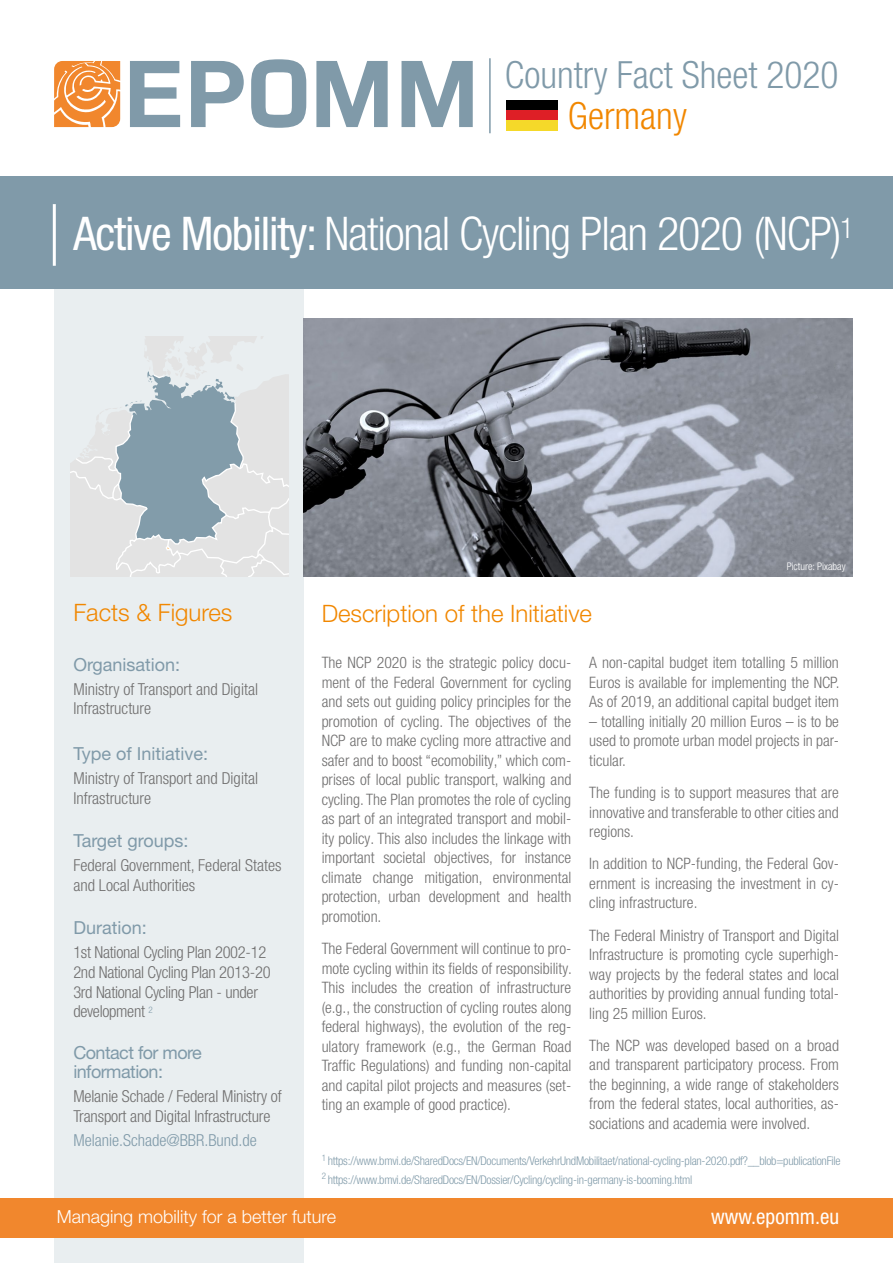
<style>
.page{position:relative;width:893px;height:1263px;background:#fff}
.page>*{position:absolute;margin:0;border:0;box-sizing:border-box;transform-origin:0 0}
.t1{font:300 condensed 46.5px "Helvetica Neue LT Pro";letter-spacing:-.025em;color:#fff}
.t2{font:300 condensed 37.5px "Helvetica Neue LT Pro";color:#809aa9}
.t3{font:300 condensed 37.5px "Helvetica Neue LT Pro";color:#f18700}
.t4{font:300 24px "Helvetica Neue LT Pro";color:#f18700}
.t5{font:condensed 21px "Helvetica Neue LT Pro";color:#fff}
.t6{font:18px "Helvetica Neue LT Pro";color:#809aa9}
.t7{font:300 18px "Helvetica Neue LT Pro";color:#fff}
.t8{font:18px/19.5px "Helvetica Neue LT Pro";letter-spacing:-.03em;color:#809aa9}
.t9{font:300 condensed 16.5px/19.8px "Helvetica Neue LT Pro";letter-spacing:-.01em;color:#706f6f}
.t10{font:300 condensed 16.5px "Helvetica Neue LT Pro";color:#809aa9}
.t11{font:300 condensed 15.75px/19.5px "Helvetica Neue LT Pro";color:#706f6f;text-align:justify}
.t12{font:300 condensed 12px/18.6px "Helvetica Neue LT Pro";letter-spacing:-.02em;color:#829caa}
.t13{font:300 condensed 10.5px "Helvetica Neue LT Pro";color:#fff}
.s1{font-weight:400}
</style>
<div class="page">
<div style="left:54px;top:281px;width:250px;height:982px;background:#e9eef0"></div>
<div style="left:0;top:176px;width:893px;height:113px;background:#809aa9"></div>
<div style="left:0;top:1198px;width:893px;height:39px;background:#f1872d"></div>
<svg style="left:130px;top:61px;width:50px;height:66px"></svg>
<svg style="left:191px;top:61px;width:53px;height:66px"></svg>
<svg style="left:251px;top:59px;width:55px;height:69px"></svg>
<svg style="left:316px;top:61px;width:72px;height:66px"></svg>
<svg style="left:402px;top:61px;width:71px;height:66px"></svg>
<svg style="left:54px;top:61px;width:66px;height:66px;background:#f39c53"></svg>
<hr style="left:53px;top:204px;width:3px;height:62px;background:#fff">
<hr style="left:489px;top:58px;width:2px;height:75px;background:#809aa9">
<div style="left:506px;top:101px;width:52px;height:10px;background:#000"></div>
<div style="left:506px;top:111px;width:52px;height:10px;background:#de1f26"></div>
<div style="left:506px;top:121px;width:52px;height:10px;background:#f5d929"></div>
<svg style="left:70px;top:337px;width:218px;height:239px"></svg>
<img style="left:304px;top:319px;width:549px;height:257px">
<h2 class="t2" style="left:505px;top:53px;width:335px">Country Fact Sheet 2020</h2>
<h2 class="t3" style="left:568px;top:94px;width:120px">Germany</h2>
<h1 class="t1" style="left:73px;top:207px;width:782px"><span class="s1">Active Mobility:</span> National Cycling Plan 2020 (NCP)<sup>1</sup></h1>
<h3 class="t4" style="left:73px;top:598px;width:161px">Facts &amp; Figures</h3>
<p class="t6" style="left:73px;top:653px;width:108px">Organisation:</p>
<p class="t9" style="left:73px;top:679px;width:186px">Ministry of Transport and Digital<br>Infrastructure</p>
<p class="t6" style="left:73px;top:743px;width:136px">Type of Initiative:</p>
<p class="t9" style="left:73px;top:768px;width:186px">Ministry of Transport and Digital<br>Infrastructure</p>
<p class="t6" style="left:73px;top:830px;width:117px">Target groups:</p>
<p class="t9" style="left:73px;top:855px;width:210px">Federal Government, Federal States and Local Authorities</p>
<p class="t6" style="left:73px;top:917px;width:75px">Duration:</p>
<p class="t9" style="left:73px;top:942px;width:199px">1st National Cycling Plan 2002-12<br>2nd National Cycling Plan 2013-20<br>3rd National Cycling Plan - under development <sup>2</sup></p>
<p class="t8" style="left:73px;top:1042px;width:130px">Contact for more information:</p>
<p class="t9" style="left:73px;top:1086px;width:210px">Melanie Schade / Federal Ministry of<br>Transport and Digital Infrastructure</p>
<p class="t10" style="left:73px;top:1130px;width:185px">Melanie.Schade@BBR.Bund.de</p>
<h3 class="t4" style="left:322px;top:598px;width:272px">Description of the Initiative</h3>
<p class="t13" style="left:787px;top:560px;width:60px">Picture: Pixabay</p>
<p class="t11" style="left:322px;top:653px;width:251px">The NCP 2020 is the strategic policy docu&shy;ment of the Federal Government for cycling and sets out guiding policy principles for the promotion of cycling. The objectives of the NCP are to make cycling more attractive and safer and to boost “ecomobility,” which com&shy;prises of local public transport, walking and cycling. The Plan promotes the role of cycling as part of an integrated transport and mobil&shy;ity policy. This also includes the linkage with important societal objectives, for instance climate change mitigation, environmental protection, urban development and health promotion.</p>
<p class="t11" style="left:322px;top:938px;width:252px">The Federal Government will continue to pro&shy;mote cycling within its fields of responsibility.<br>This includes the creation of infrastructure (e.g., the construction of cycling routes along federal highways), the evolution of the reg&shy;ulatory framework (e.g., the German Road Traffic Regulations) and funding non-capital and capital pilot projects and measures (set&shy;ting an example of good practice).</p>
<p class="t11" style="left:589px;top:653px;width:252px">A non-capital budget item totalling 5 million Euros is available for implementing the NCP.<br>As of 2019, an additional capital budget item</p>
<p class="t11" style="left:589px;top:711px;width:251px">– totalling initially 20 million Euros – is to be used to promote urban model projects in par&shy;ticular.</p>
<p class="t11" style="left:589px;top:782px;width:251px">The funding is to support measures that are innovative and transferable to other cities and regions.</p>
<p class="t11" style="left:589px;top:854px;width:251px">In addition to NCP-funding, the Federal Gov&shy;ernment is increasing the investment in cy&shy;cling infrastructure.</p>
<p class="t11" style="left:589px;top:925px;width:251px">The Federal Ministry of Transport and Digital Infrastructure is promoting cycle superhigh&shy;way projects by the federal states and local authorities by providing annual funding total&shy;ling 25 million Euros.</p>
<p class="t11" style="left:589px;top:1035px;width:251px">The NCP was developed based on a broad and transparent participatory process. From the beginning, a wide range of stakeholders from the federal states, local authorities, as&shy;sociations and academia were involved.</p>
<p class="t12" style="left:322px;top:1151px;width:520px"><sup>1</sup> https://www.bmvi.de/SharedDocs/EN/Documents/VerkehrUndMobilitaet/national-cycling-plan-2020.pdf?__blob=publicationFile<br><sup>2</sup> https://www.bmvi.de/SharedDocs/EN/Dossier/Cycling/cycling-in-germany-is-booming.html</p>
<p class="t7" style="left:57px;top:1206px;width:281px">Managing mobility for a better future</p>
<h3 class="t5" style="left:711px;top:1204px;width:129px">www.epomm.eu</h3>
</div>
